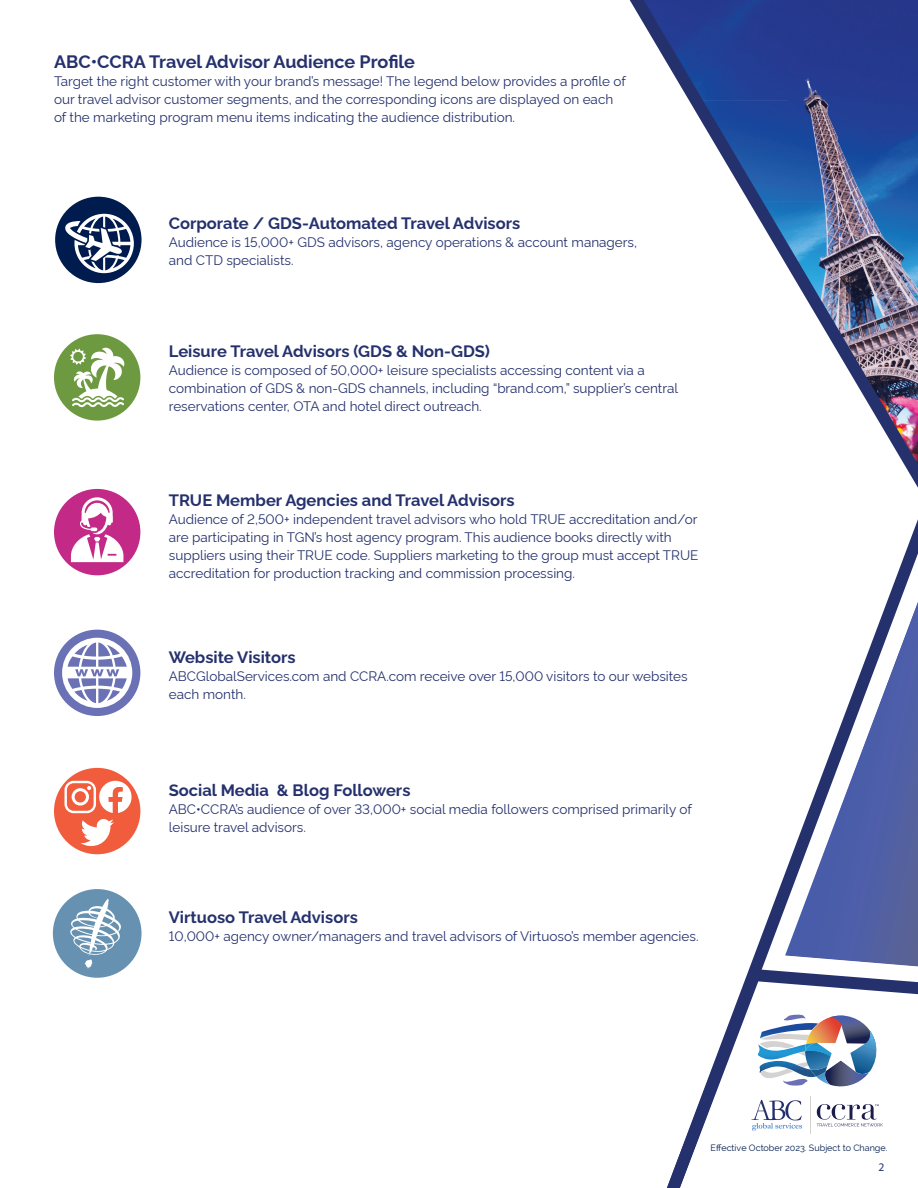
<style>
.page{position:relative;width:918px;height:1188px;background:#fff}
.page>*{position:absolute;margin:0;border:0;box-sizing:border-box;transform-origin:0 0}
.t1{font:700 18px "Rawline";color:#25316d}
.t2{font:700 16.5px "Rawline";color:#25316d}
.t3{font:13.5px/18px "Rawline";color:#25316d}
.t4{font:11.7px "Myriad Pro";color:#25316d}
.t5{font:9px "Raleway";color:#001c4e}
</style>
<div class="page">
<svg style="left:749px;top:522px;width:169px;height:447px"></svg>
<svg style="left:667px;top:969px;width:251px;height:219px"></svg>
<svg style="left:629px;top:0;width:289px;height:522px"></svg>
<img style="left:785px;top:548px;width:133px;height:420px">
<img style="left:817px;top:1086px;width:53px;height:1px">
<img style="left:758px;top:1044px;width:2px;height:16px">
<svg style="left:760px;top:1014px;width:117px;height:72px"></svg>
<svg style="left:751px;top:1100px;width:51px;height:31px"></svg>
<hr style="left:810px;top:1097px;width:1px;height:37px;background:#d4d3d2">
<svg style="left:817px;top:1104px;width:66px;height:22px"></svg>
<div style="left:53px;top:889px;width:89px;height:89px;background:#6791b1;border-radius:50%"></div>
<div style="left:54px;top:768px;width:87px;height:86px;background:#f15c3c;border-radius:50%"></div>
<svg style="left:81px;top:819px;width:33px;height:27px"></svg>
<svg style="left:64px;top:781px;width:68px;height:32px"></svg>
<div style="left:54px;top:630px;width:86px;height:86px;background:#6b71b5;border-radius:50%"></div>
<svg style="left:62px;top:638px;width:70px;height:70px"></svg>
<div style="left:54px;top:489px;width:87px;height:86px;background:#c32a87;border-radius:50%"></div>
<svg style="left:71px;top:497px;width:52px;height:65px"></svg>
<div style="left:54px;top:334px;width:87px;height:87px;background:#6d9a40;border-radius:50%"></div>
<svg style="left:70px;top:347px;width:54px;height:60px"></svg>
<svg style="left:70px;top:899px;width:51px;height:70px"></svg>
<div style="left:55px;top:197px;width:87px;height:86px;background:#001c4e;border-radius:50%"></div>
<svg style="left:65px;top:214px;width:69px;height:59px"></svg>
<h1 class="t1" style="left:54px;top:48px;width:363px">ABC•CCRA Travel Advisor Audience Profile</h1>
<p class="t3" style="left:54px;top:71px;width:573px">Target the right customer with your brand’s message! The legend below provides a profile of our travel advisor customer segments, and the corresponding icons are displayed on each of the marketing program menu items indicating the audience distribution.</p>
<p class="t2" style="left:169px;top:210px;width:353px">Corporate / GDS-Automated Travel Advisors</p>
<p class="t3" style="left:169px;top:232px;width:470px">Audience is 15,000+ GDS advisors, agency operations &amp; account managers, and CTD specialists.</p>
<p class="t2" style="left:169px;top:338px;width:323px">Leisure Travel Advisors (GDS &amp; Non-GDS)</p>
<p class="t3" style="left:169px;top:360px;width:511px">Audience is composed of 50,000+ leisure specialists accessing content via a combination of GDS &amp; non-GDS channels, including “brand.com,” supplier’s central reservations center, OTA and hotel direct outreach.</p>
<p class="t2" style="left:169px;top:488px;width:347px">TRUE Member Agencies and Travel Advisors</p>
<p class="t3" style="left:169px;top:509px;width:531px">Audience of 2,500+ independent travel advisors who hold TRUE accreditation and/or are participating in TGN’s host agency program. This audience books directly with suppliers using their TRUE code. Suppliers marketing to the group must accept TRUE accreditation for production tracking and commission processing.</p>
<p class="t2" style="left:169px;top:644px;width:128px">Website Visitors</p>
<p class="t3" style="left:169px;top:666px;width:520px">ABCGlobalServices.com and CCRA.com receive over 15,000 visitors to our websites each month.</p>
<p class="t2" style="left:169px;top:777px;width:243px">Social Media &amp; Blog Followers</p>
<p class="t3" style="left:169px;top:798px;width:524px">ABC•CCRA’s audience of over 33,000+ social media followers comprised primarily of leisure travel advisors.</p>
<p class="t2" style="left:169px;top:905px;width:191px">Virtuoso Travel Advisors</p>
<p class="t3" style="left:169px;top:926px;width:531px">10,000+ agency owner/managers and travel advisors of Virtuoso’s member agencies.</p>
<p class="t5" style="left:711px;top:1142px;width:178px">Effective October 2023. Subject to Change.</p>
<p class="t4" style="left:879px;top:1159px;width:7px">2</p>
</div>
